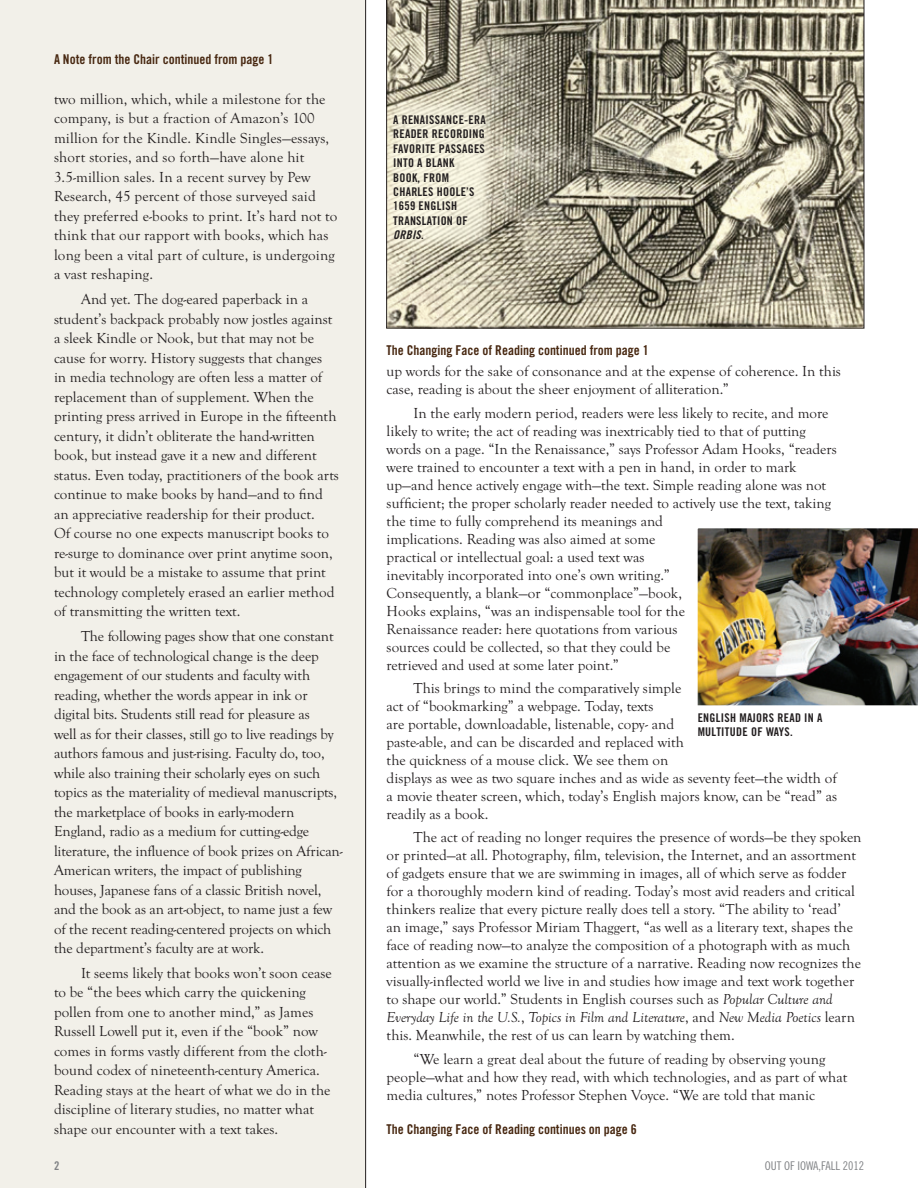
<style>
.page{position:relative;width:918px;height:1188px;background:#fff}
.page>*{position:absolute;margin:0;border:0;box-sizing:border-box;transform-origin:0 0}
.t1{font:15px/19.5px "Goudy Old Sty T";color:#231f20}
.t2{font:13.5px "Trade Gothic Bold Cond Twenty";color:#472710}
.t3{font:12px/14.4px "Trade Gothic Bold Cond Twenty";letter-spacing:.025em;color:#231f20}
.t4{font:12px "Trade Gothic Cond Eighteen";color:#808285}
.t5{font:12px "Trade Gothic Bold Cond Twenty Obl";letter-spacing:.025em;color:#231f20}
.t6{font:12px "Trade Gothic Bold Cond Twenty";color:#808285}
.s1{font-family:"Trade Gothic Bold Cond Twenty"}
.s2{font-style:italic}
</style>
<div class="page">
<svg style="left:386px;top:0;width:478px;height:328px;background:#9a9582"></svg>
<div style="left:0;top:0;width:366px;height:1188px;background:#f2f0e9"></div>
<img style="left:698px;top:528px;width:220px;height:177px">
<svg style="left:388px;top:100px;width:102px;height:146px;background:#ebe7d2"></svg>
<p class="t2" style="left:54px;top:51px;width:221px">A Note from the Chair continued from page 1</p>
<p class="t1" style="left:54px;top:89px;width:285px">two million, which, while a milestone for the company, is but a fraction of Amazon’s 100 million for the Kindle. Kindle Singles—essays, short stories, and so forth—have alone hit 3.5-million sales. In a recent survey by Pew Research, 45 percent of those surveyed said they preferred e-books to print. It’s hard not to think that our rapport with books, which has long been a vital part of culture, is undergoing a vast reshaping.</p>
<p class="t1" style="left:54px;top:290px;width:286px;text-indent:27px">And yet. The dog-eared paperback in a student’s backpack probably now jostles against a sleek Kindle or Nook, but that may not be cause for worry. History suggests that changes<br>in media technology are often less a matter of replacement than of supplement. When the printing press arrived in Europe in the fifteenth century, it didn’t obliterate the hand-written book, but instead gave it a new and different status. Even today, practitioners of the book arts continue to make books by hand—and to find an appreciative readership for their product.<br>Of course no one expects manuscript books to re-surge to dominance over print anytime soon, but it would be a mistake to assume that print technology completely erased an earlier method of transmitting the written text.</p>
<p class="t1" style="left:54px;top:627px;width:290px;text-indent:27px">The following pages show that one constant in the face of technological change is the deep engagement of our students and faculty with reading, whether the words appear in ink or digital bits. Students still read for pleasure as<br>well as for their classes, still go to live readings by authors famous and just-rising. Faculty do, too, while also training their scholarly eyes on such topics as the materiality of medieval manuscripts, the marketplace of books in early-modern England, radio as a medium for cutting-edge literature, the influence of book prizes on African-American writers, the impact of publishing houses, Japanese fans of a classic British novel, and the book as an art-object, to name just a few of the recent reading-centered projects on which the department’s faculty are at work.</p>
<p class="t1" style="left:54px;top:963px;width:279px;text-indent:27px">It seems likely that books won’t soon cease to be “the bees which carry the quickening pollen from one to another mind,” as James Russell Lowell put it, even if the “book” now comes in forms vastly different from the cloth&shy;bound codex of nineteenth-century America.<br>Reading stays at the heart of what we do in the discipline of literary studies, no matter what shape our encounter with a text takes.</p>
<p class="t3" style="left:393px;top:112px;width:94px">A RENAISSANCE-ERA<br>READER RECORDING<br>FAVO RITE PASSAGES<br>INTO A BLANK<br>BOOK</p>
<p class="t3" style="left:393px;top:170px;width:51px;text-align:right">, FROM<br>CHARLES HOOLE</p>
<p class="t3" style="left:466px;top:184px;width:9px">’S</p>
<p class="t3" style="left:393px;top:199px;width:76px">1659 ENGLISH<br>TRANSLATION OF</p>
<p class="t5" style="left:393px;top:228px;width:32px">Orbis<span class="s1">.</span></p>
<p class="t2" style="left:387px;top:342px;width:264px">The Changing Face of Reading continued from page 1</p>
<p class="t1" style="left:387px;top:362px;width:456px;line-height:18px">up words for the sake of consonance and at the expense of coherence. In this case, reading is about the sheer enjoyment of alliteration.”</p>
<p class="t1" style="left:387px;top:404px;width:452px;line-height:18px;text-indent:27px">In the early modern period, readers were less likely to recite, and more likely to write; the act of reading was inextricably tied to that of putting words on a page. “In the Renaissance,” says Professor Adam Hooks, “readers were trained to encounter a text with a pen in hand, in order to mark up—and hence actively engage with—the text. Simple reading alone was not sufficient; the proper scholarly reader needed to actively use the text, taking the time to fully comprehend its meanings and<br>implications. Reading was also aimed at some<br>practical or intellectual goal: a used text was<br>inevitably incorporated into one’s own writing.”<br>Consequently, a blank—or “commonplace”—book,<br>Hooks explains, “was an indispensable tool for the<br>Renaissance reader: here quotations from various<br>sources could be collected, so that they could be<br>retrieved and used at some later point.”</p>
<p class="t1" style="left:387px;top:679px;width:452px;line-height:18px;text-indent:27px">This brings to mind the comparatively simple<br>act of “bookmarking” a webpage. Today, texts<br>are portable, downloadable, listenable, copy- and<br>paste-able, and can be discarded and replaced with<br>the quickness of a mouse click. We see them on<br>displays as wee as two square inches and as wide as seventy feet—the width of a movie theater screen, which, today’s English majors know, can be “read” as readily as a book.</p>
<p class="t1" style="left:387px;top:829px;width:476px;line-height:18px;text-indent:27px">The act of reading no longer requires the presence of words—be they spoken or printed—at all. Photography, film, television, the Internet, and an assortment of gadgets ensure that we are swimming in images, all of which serve as fodder for a thoroughly modern kind of reading. Today’s most avid readers and critical thinkers realize that every picture really does tell a story. “The ability to ‘read’<br>an image,” says Professor Miriam Thaggert, “as well as a literary text, shapes the face of reading now—to analyze the composition of a photograph with as much attention as we examine the structure of a narrative. Reading now recognizes the visually-inflected world we live in and studies how image and text work together to shape our world.” Students in English courses such as <span class="s2">Popular Culture and Everyday Life in the U.S.</span>, <span class="s2">Topics in Film and Literature</span>, and <span class="s2">New Media Poetics</span> learn this. Meanwhile, the rest of us can learn by watching them.</p>
<p class="t1" style="left:387px;top:1050px;width:462px;line-height:18px;text-indent:27px">“We learn a great deal about the future of reading by observing young people—what and how they read, with which technologies, and as part of what media cultures,” notes Professor Stephen Voyce. “We are told that manic</p>
<p class="t3" style="left:698px;top:710px;width:126px">English majors read in a multitude of ways.</p>
<p class="t2" style="left:387px;top:1121px;width:252px">The Changing Face of Reading continues on page 6</p>
<p class="t6" style="left:54px;top:1159px;width:7px">2</p>
<p class="t4" style="left:765px;top:1159px;width:101px">OUT OF IOWA,FALL 2012</p>
</div>
